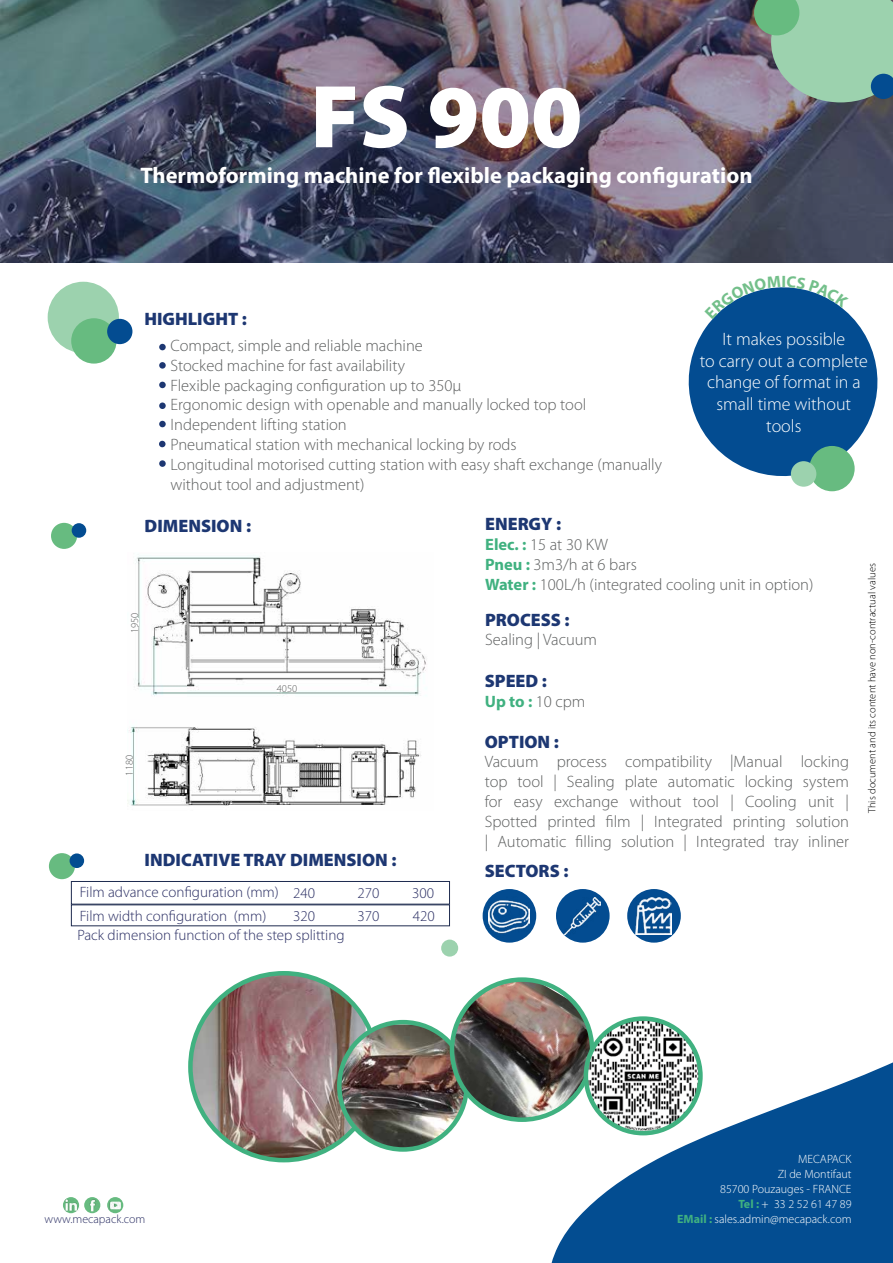
<style>
.page{position:relative;width:893px;height:1263px;background:#fff}
.page>*{position:absolute;margin:0;border:0;box-sizing:border-box;transform-origin:0 0}
.t1{font:900 90px "Myriad Pro";color:#fff}
.t2{font:700 22.5px "Myriad Pro";color:#fff}
.t3{font:900 18px "Myriad Pro";color:#1d3772}
.t4{font:300 18px/21.6px "Myriad Pro";color:#fff;text-align:center}
.t5{font:300 16.5px/19.8px "Myriad Pro";color:#5d5f5f}
.t6{font:700 16.5px "Myriad Pro";color:#40b180}
.t7{font:700 16.5px "Myriad Pro";color:#73bf8a}
.t8{font:300 15px/23.7px "Myriad Pro";color:#2a2e63}
.t9{font:300 12px/15px "Myriad Pro";color:#fff;text-align:right}
.t10{font:300 12px "Myriad Pro";color:#2a2e63}
.t11{font:300 10.5px "Myriad Pro";color:#000}
.t12{font:300 10.5px "Myriad Pro";color:#5d5f5f}
.s1{font-weight:700;color:#40b180}
.s2{font-weight:300;color:#5d5f5f}
</style>
<div class="page">
<svg style="left:688px;top:287px;width:190px;height:202px;fill:#034c91"></svg>
<svg style="left:84px;top:1197px;width:16px;height:16px"></svg>
<svg style="left:107px;top:1197px;width:16px;height:16px"></svg>
<svg style="left:63px;top:1197px;width:16px;height:16px"></svg>
<div style="left:48px;top:282px;width:71px;height:71px;background:#9cd2ae;border-radius:50%"></div>
<div style="left:71px;top:318px;width:46px;height:46px;background:#67bb80;border-radius:50%"></div>
<div style="left:107px;top:319px;width:25px;height:25px;background:#034c91;border-radius:50%"></div>
<div style="left:159px;top:344px;width:7px;height:6px;background:#1d3772;border-radius:50%"></div>
<div style="left:159px;top:362px;width:7px;height:7px;background:#1d3772;border-radius:50%"></div>
<div style="left:159px;top:382px;width:7px;height:6px;background:#1d3772;border-radius:50%"></div>
<div style="left:159px;top:402px;width:7px;height:7px;background:#1d3772;border-radius:50%"></div>
<div style="left:159px;top:421px;width:7px;height:6px;background:#1d3772;border-radius:50%"></div>
<img style="left:0;top:0;width:893px;height:263px">
<svg style="left:754px;top:0;width:139px;height:102px;background:#8ebca2"></svg>
<svg style="left:530px;top:1052px;width:363px;height:211px;fill:#034d91"></svg>
<img style="left:64px;top:1199px;width:15px;height:12px">
<img style="left:84px;top:1199px;width:17px;height:12px">
<svg style="left:109px;top:1201px;width:12px;height:8px"></svg>
<div style="left:159px;top:460px;width:7px;height:7px;background:#1d3772;border-radius:50%"></div>
<div style="left:51px;top:523px;width:26px;height:26px;background:#67bb80;border-radius:50%"></div>
<div style="left:72px;top:523px;width:14px;height:15px;background:#034c91;border-radius:50%"></div>
<div style="left:71px;top:881px;width:379px;height:23px;border:1px solid #1e2b4f"></div>
<div style="left:441px;top:939px;width:17px;height:17px;background:#9cd2ae;border-radius:50%"></div>
<div style="left:483px;top:889px;width:53px;height:54px;background:#034c91;border-radius:50%"></div>
<img style="left:489px;top:896px;width:41px;height:41px">
<div style="left:556px;top:889px;width:54px;height:54px;background:#034c91;border-radius:50%"></div>
<img style="left:564px;top:898px;width:37px;height:36px">
<svg style="left:627px;top:889px;width:54px;height:54px"></svg>
<img style="left:636px;top:898px;width:36px;height:36px">
<img style="left:129px;top:556px;width:297px;height:250px">
<div style="left:809px;top:446px;width:46px;height:45px;background:#67bb80;border-radius:50%"></div>
<div style="left:791px;top:461px;width:25px;height:26px;background:#9cd2ae;border-radius:50%"></div>
<div style="left:133px;top:618px;width:6px;height:8px;background:#fff"></div>
<div style="left:277px;top:684px;width:20px;height:8px;background:#fff"></div>
<div style="left:128px;top:759px;width:5px;height:11px;background:#fff"></div>
<div style="left:49px;top:853px;width:26px;height:26px;background:#67bb80;border-radius:50%"></div>
<div style="left:70px;top:853px;width:14px;height:15px;background:#034c91;border-radius:50%"></div>
<div style="left:159px;top:441px;width:7px;height:6px;background:#1d3772;border-radius:50%"></div>
<img style="left:190px;top:973px;width:176px;height:187px">
<img style="left:339px;top:1024px;width:121px;height:124px">
<div style="left:337px;top:1020px;width:132px;height:132px;border:4px solid #40b180;border-radius:50%"></div>
<img style="left:452px;top:981px;width:140px;height:139px">
<div style="left:450px;top:977px;width:144px;height:145px;border:4px solid #40b180;border-radius:50%"></div>
<img style="left:586px;top:1018px;width:114px;height:115px;border-radius:57px">
<div style="left:584px;top:1016px;width:119px;height:119px;border:4px solid #40b180;border-radius:50%"></div>
<svg style="left:705px;top:287px;width:75px;height:32px"></svg>
<svg style="left:787px;top:287px;width:62px;height:21px"></svg>
<h1 class="t1" style="left:310px;top:66px;width:274px">FS 900</h1>
<h2 class="t2" style="left:140px;top:160px;width:614px">Thermoforming machine for flexible packaging configuration</h2>
<p class="t7" style="left:781px;top:271px;width:6px">I</p>
<p class="t3" style="left:144px;top:309px;width:104px">HIGHLIGHT :</p>
<p class="t5" style="left:170px;top:336px;width:493px">Compact, simple and reliable machine<br>Stocked machine for fast availability<br>Flexible packaging configuration up to 350µ<br>Ergonomic design with openable and manually locked top tool Independent lifting station<br>Pneumatical station with mechanical locking by rods<br>Longitudinal motorised cutting station with easy shaft exchange (manually without tool and adjustment)</p>
<p class="t3" style="left:485px;top:514px;width:78px">ENERGY :</p>
<p class="t5" style="left:485px;top:535px;width:330px"><span class="s1">Elec. :</span> 15 at 30 KW<br><span class="s1">Pneu :</span> 3m3/h at 6 bars<br><span class="s1">Water :</span> 100L/h (integrated cooling unit in option)</p>
<p class="t3" style="left:485px;top:609px;width:86px">PROCESS :</p>
<p class="t5" style="left:485px;top:630px;width:113px">Sealing | Vacuum</p>
<p class="t3" style="left:485px;top:670px;width:64px">SPEED :</p>
<p class="t6" style="left:485px;top:690px;width:102px">Up to : <span class="s2">10 cpm</span></p>
<p class="t3" style="left:485px;top:731px;width:76px">OPTION :</p>
<p class="t5" style="left:485px;top:752px;width:366px;text-align:justify">Vacuum process compatibility |Manual locking top tool | Sealing plate automatic locking system for easy exchange without tool | Cooling unit | Spotted printed film | Integrated printing solution | Automatic filling solution | Integrated tray inliner</p>
<p class="t3" style="left:485px;top:861px;width:85px">SECTORS :</p>
<p class="t4" style="left:700px;top:329px;width:170px">It makes possible<br>to carry out a complete change of format in a small time without tools</p>
<p class="t3" style="left:145px;top:516px;width:108px">DIMENSION :</p>
<p class="t11" style="left:866px;top:813px;width:251px;rotate:-90deg">This document and its content have non-contractual values</p>
<p class="t12" style="left:129px;top:633px;width:22px;rotate:-90deg">1950</p>
<p class="t12" style="left:277px;top:683px;width:22px">4050</p>
<p class="t12" style="left:124px;top:775px;width:22px;rotate:-90deg">1180</p>
<p class="t3" style="left:145px;top:850px;width:254px">INDICATIVE TRAY DIMENSION :</p>
<p class="t8" style="left:80px;top:881px;width:201px">Film advance configuration (mm)<br>Film width configuration (mm)</p>
<p class="t8" style="left:293px;top:882px;width:23px">240</p>
<p class="t8" style="left:358px;top:882px;width:23px">270</p>
<p class="t8" style="left:412px;top:882px;width:23px">300</p>
<p class="t8" style="left:293px;top:904px;width:23px">320</p>
<p class="t8" style="left:358px;top:904px;width:23px">370</p>
<p class="t8" style="left:413px;top:904px;width:23px">420</p>
<p class="t8" style="left:77px;top:924px;width:269px">Pack dimension function of the step splitting</p>
<p class="t9" style="left:720px;top:1151px;width:133px">MECAPACK<br>ZI de Montifaut<br>85700 Pouzauges - FRANCE<br><span class="s1">Tel :</span> + 33 2 52 61 47 89</p>
<p class="t10" style="left:45px;top:1212px;width:102px">www.mecapack.com</p>
<p class="t9" style="left:677px;top:1211px;width:176px"><span class="s1">EMail :</span> sales.admin@mecapack.com</p>
</div>
